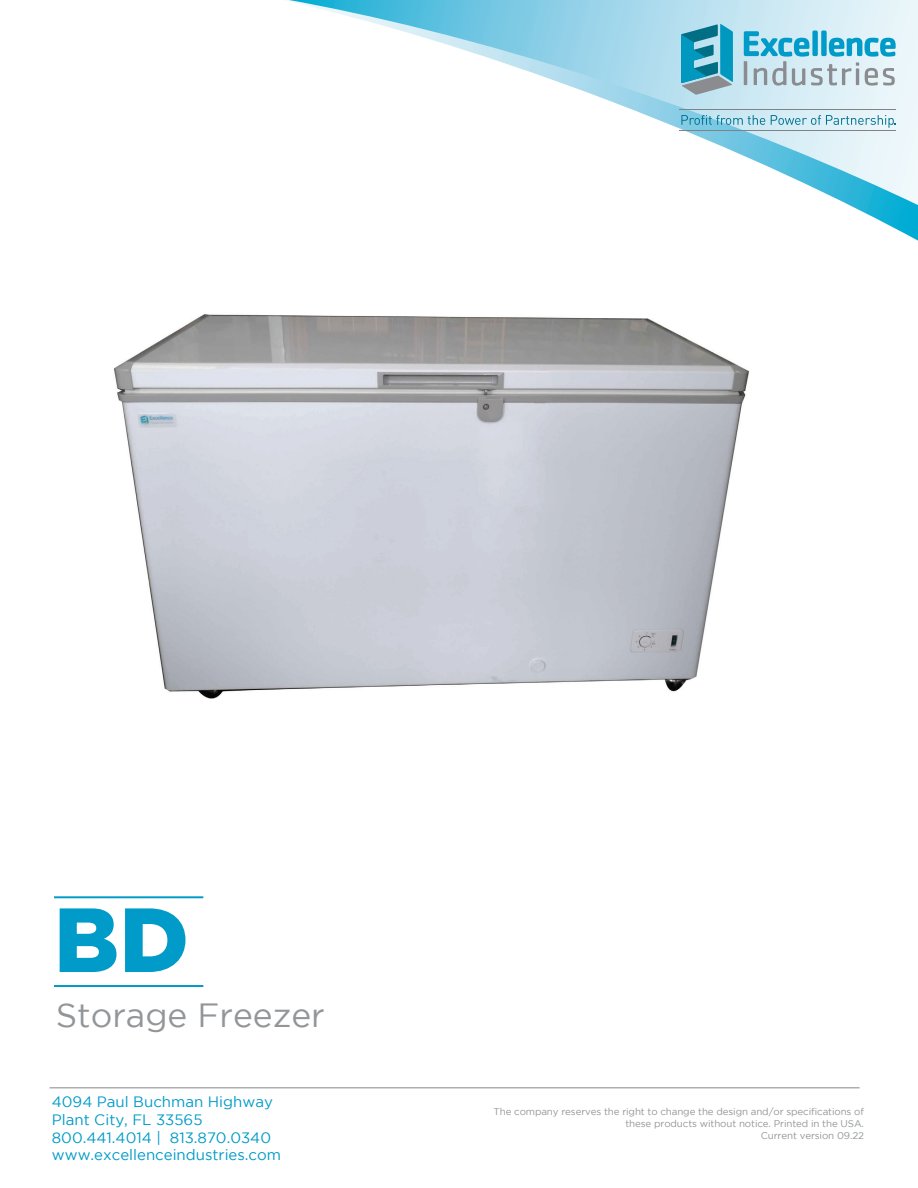
<style>
.page{position:relative;width:918px;height:1188px;background:#fff}
.page>*{position:absolute;margin:0;border:0;box-sizing:border-box;transform-origin:0 0}
.t1{font:900 90.9px "Gotham";color:#009bc8}
.t2{font:33.6px "Gotham";color:#939698}
.t3{font:15px/18px "Gotham";color:#009bc8}
.t4{font:9.75px/12px "Gotham";letter-spacing:-.01em;color:#939598;text-align:right}
</style>
<div class="page">
<svg style="left:286px;top:0;width:632px;height:241px"></svg>
<svg style="left:289px;top:0;width:629px;height:205px"></svg>
<hr style="left:50px;top:1087px;width:810px;height:1px;background:#939598">
<hr style="left:54px;top:896px;width:149px;height:2px;background:#009bc8">
<hr style="left:54px;top:985px;width:149px;height:2px;background:#009bc8">
<svg style="left:744px;top:30px;width:152px;height:56px;background:#9ecede"></svg>
<svg style="left:681px;top:24px;width:52px;height:71px;background:#4ea5bc"></svg>
<svg style="left:681px;top:115px;width:84px;height:10px"></svg>
<svg style="left:771px;top:115px;width:125px;height:13px;background:#b8dae5"></svg>
<hr style="left:680px;top:110px;width:216px;height:1px;background:#808285">
<hr style="left:680px;top:130px;width:216px;height:1px;background:#808285">
<img style="left:113px;top:314px;width:636px;height:385px">
<h1 class="t1" style="left:54px;top:887px;width:136px">BD</h1>
<h2 class="t2" style="left:56px;top:996px;width:271px">Storage Freezer</h2>
<h3 class="t3" style="left:52px;top:1092px;width:223px">4094 Paul Buchman Highway<br>Plant City, FL 33565<br>800.441.4014 | 813.870.0340</h3>
<p class="t4" style="left:494px;top:1105px;width:372px">The company reserves the right to change the design and/or specifications of these products without notice. Printed in the USA.<br>Current version 09.22</p>
<h3 class="t3" style="left:52px;top:1145px;width:231px">www.excellenceindustries.com</h3>
</div>
